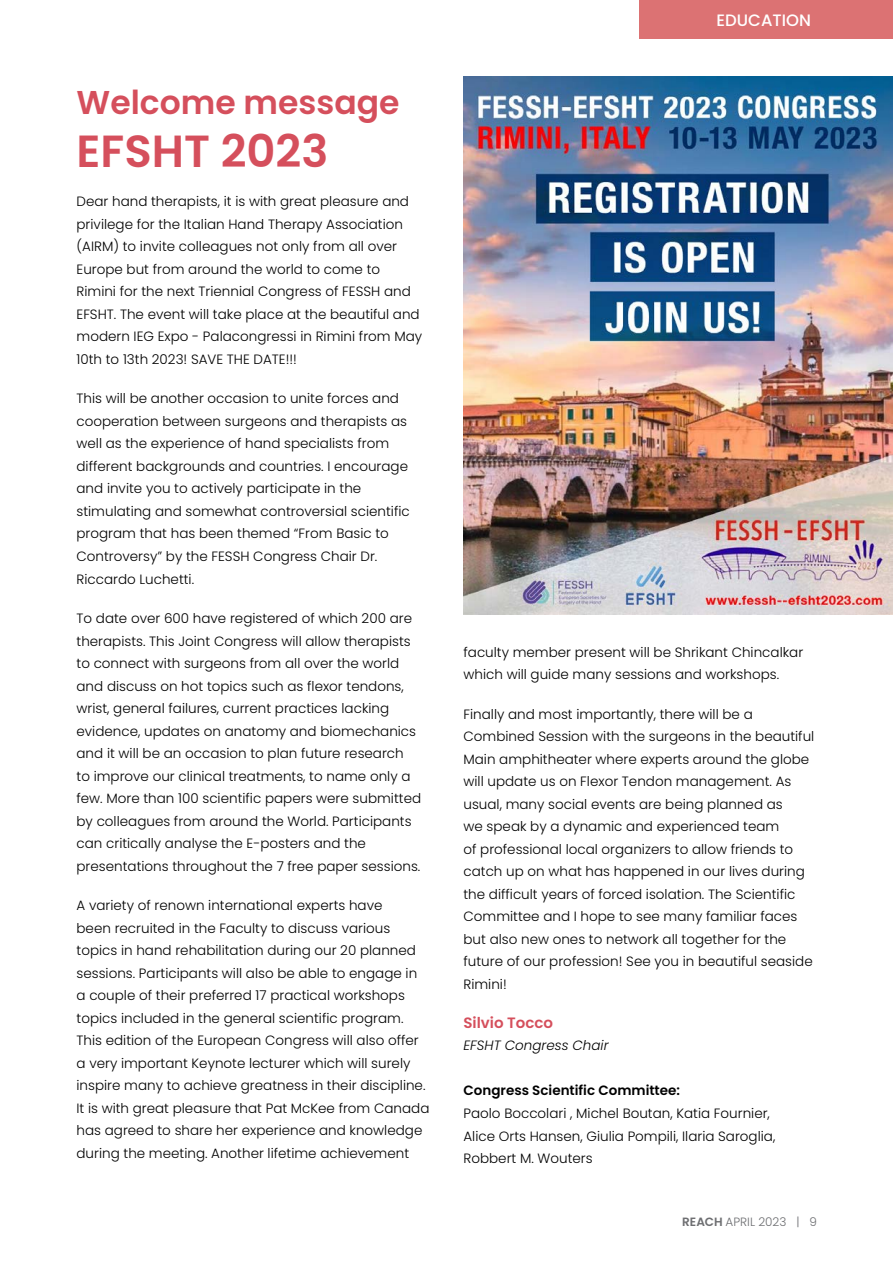
<style>
.page{position:relative;width:893px;height:1263px;background:#fff}
.page>*{position:absolute;margin:0;border:0;box-sizing:border-box;transform-origin:0 0}
.t1{font:600 45px "Poppins";color:#d54f5c}
.t2{font:600 33px "Poppins";color:#d54f5c}
.t3{font:500 16.5px "Poppins";color:#fff}
.t4{font:600 15px "Poppins";color:#d54f5c}
.t5{font:300 13.5px/22.5px "Poppins";color:#000}
.t6{font:600 13.5px "Poppins";color:#000}
.t7{font:italic 300 13.5px "Poppins";color:#000}
.t8{font:300 12px "Poppins";color:#6d6e71}
.s1{font-weight:600}
</style>
<div class="page">
<div style="left:640px;top:0;width:253px;height:38px;background:#dc7273"></div>
<img style="left:463px;top:77px;width:430px;height:537px">
<h2 class="t2" style="left:77px;top:84px;width:325px">Welcome message</h2>
<h1 class="t1" style="left:77px;top:125px;width:253px">EFSHT 2023</h1>
<p class="t5" style="left:77px;top:190px;width:347px">Dear hand therapists, it is with great pleasure and privilege for the Italian Hand Therapy Association (AIRM) to invite colleagues not only from all over Europe but from around the world to come to Rimini for the next Triennial Congress of FESSH and EFSHT. The event will take place at the beautiful and modern IEG Expo - Palacongressi in Rimini from May 10th to 13th 2023! SAVE THE DATE!!!</p>
<p class="t5" style="left:77px;top:387px;width:335px">This will be another occasion to unite forces and cooperation between surgeons and therapists as well as the experience of hand specialists from different backgrounds and countries. I encourage and invite you to actively participate in the stimulating and somewhat controversial scientific program that has been themed “From Basic to Controversy” by the FESSH Congress Chair Dr.<br>Riccardo Luchetti.</p>
<p class="t5" style="left:77px;top:607px;width:346px">To date over 600 have registered of which 200 are therapists. This Joint Congress will allow therapists to connect with surgeons from all over the world and discuss on hot topics such as flexor tendons, wrist, general failures, current practices lacking evidence, updates on anatomy and biomechanics and it will be an occasion to plan future research<br>to improve our clinical treatments, to name only a few. More than 100 scientific papers were submitted by colleagues from around the World. Participants can critically analyse the E-posters and the presentations throughout the 7 free paper sessions.</p>
<p class="t5" style="left:77px;top:894px;width:354px">A variety of renown international experts have<br>been recruited in the Faculty to discuss various topics in hand rehabilitation during our 20 planned sessions. Participants will also be able to engage in a couple of their preferred 17 practical workshops topics included in the general scientific program.<br>This edition of the European Congress will also offer a very important Keynote lecturer which will surely inspire many to achieve greatness in their discipline.<br>It is with great pleasure that Pat McKee from Canada has agreed to share her experience and knowledge during the meeting. Another lifetime achievement</p>
<p class="t3" style="left:716px;top:10px;width:96px">EDUCATION</p>
<p class="t5" style="left:463px;top:641px;width:341px">faculty member present will be Shrikant Chincalkar which will guide many sessions and workshops.</p>
<p class="t5" style="left:463px;top:703px;width:352px">Finally and most importantly, there will be a Combined Session with the surgeons in the beautiful Main amphitheater where experts around the globe will update us on Flexor Tendon management. As usual, many social events are being planned as<br>we speak by a dynamic and experienced team<br>of professional local organizers to allow friends to catch up on what has happened in our lives during the difficult years of forced isolation. The Scientific Committee and I hope to see many familiar faces but also new ones to network all together for the future of our profession! See you in beautiful seaside Rimini!</p>
<p class="t4" style="left:463px;top:1014px;width:91px">Silvio Tocco</p>
<p class="t7" style="left:463px;top:1038px;width:147px">EFSHT Congress Chair</p>
<p class="t6" style="left:463px;top:1083px;width:218px">Congress Scientific Committee:</p>
<p class="t5" style="left:463px;top:1102px;width:313px">Paolo Boccolari , Michel Boutan, Katia Fournier,<br>Alice Orts Hansen, Giulia Pompili, Ilaria Saroglia,<br>Robbert M. Wouters</p>
<p class="t8" style="left:682px;top:1215px;width:136px"><span class="s1">REACH</span> APRIL 2023 | 9</p>
</div>
